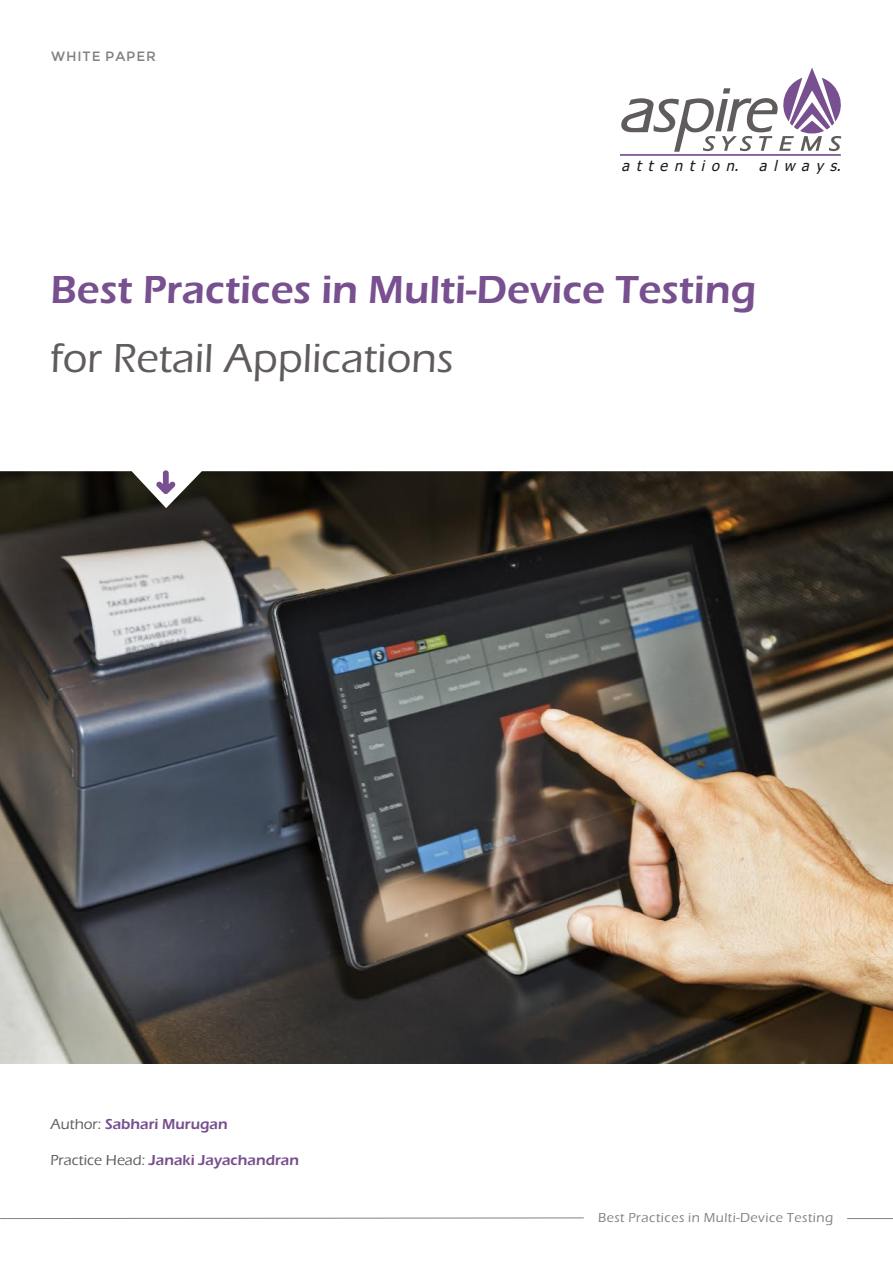
<style>
.page{position:relative;width:893px;height:1263px;background:#fff}
.page>*{position:absolute;margin:0;border:0;box-sizing:border-box;transform-origin:0 0}
.t1{font:500 42px "Eras ITC";color:#615c5c}
.t2{font:600 40.5px "Eras ITC";color:#784f8f}
.t3{font:600 15px "Eras ITC";color:#784f8f}
.t4{font:italic 14.7px "Tahoma";color:#1f1a17}
.t5{font:500 13.5px "Eras ITC";letter-spacing:.035em;color:#828282}
.t6{font:13.5px "Montserrat";letter-spacing:.07em;color:#828282}
.s1{font-weight:500;color:#615c5c}
</style>
<div class="page">
<img style="left:0;top:508px;width:893px;height:555px">
<svg style="left:620px;top:68px;width:222px;height:88px"></svg>
<svg style="left:0;top:471px;width:893px;height:37px;fill:#211d14"></svg>
<svg style="left:156px;top:470px;width:20px;height:24px"></svg>
<svg style="left:0;top:1217px;width:584px;height:2px"></svg>
<hr style="left:847px;top:1218px;width:46px;height:1px;background:#828282">
<p class="t6" style="left:51px;top:48px;width:107px">WHITE PAPER</p>
<p class="t4" style="left:622px;top:160px;width:224px">attention. alway s.</p>
<h2 class="t2" style="left:50px;top:276px;width:707px">Best Practices in Multi-Device Testing</h2>
<h1 class="t1" style="left:50px;top:344px;width:404px">for Retail Applications</h1>
<p class="t3" style="left:50px;top:1118px;width:179px"><span class="s1">Author:</span> Sabhari Murugan</p>
<p class="t3" style="left:50px;top:1154px;width:250px"><span class="s1">Practice Head:</span> Janaki Jayachandran</p>
<p class="t5" style="left:598px;top:1212px;width:237px">Best Practices in Multi-Device Testing</p>
</div>
